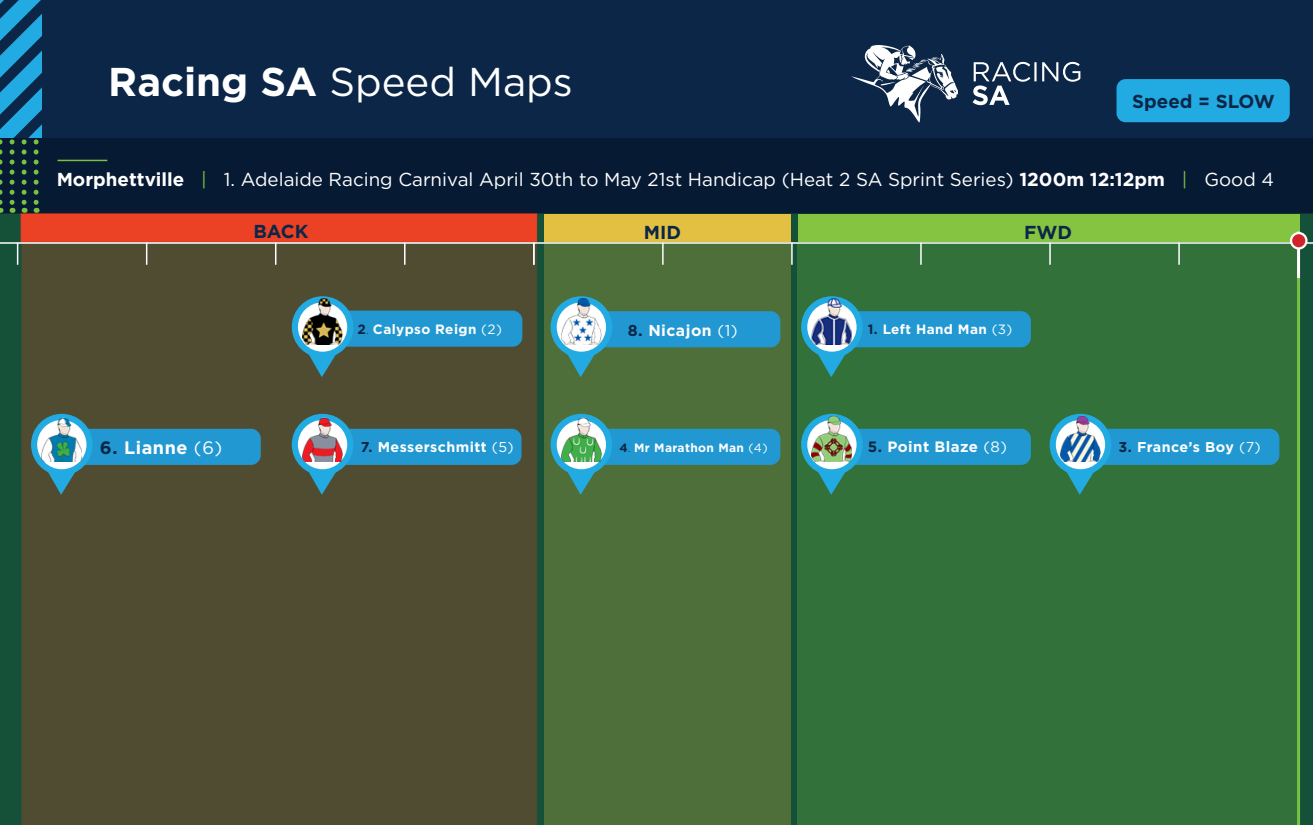
<style>
.page{position:relative;width:1313px;height:825px;background:#fff}
.page>*{position:absolute;margin:0;border:0;box-sizing:border-box;transform-origin:0 0}
.t1{font:40.2px "Gotham HTF";color:#fff}
.t2{font:18.75px "Gotham HTF";color:#fff}
.t3{font:700 18.75px "Gotham HTF";color:#0c2647}
.t4{font:700 18px "Gotham HTF";letter-spacing:.03em;color:#fff}
.t5{font:700 15.75px "Gotham HTF";letter-spacing:.03em;color:#fff}
.t6{font:700 15px "Gotham HTF";letter-spacing:.03em;color:#fff}
.t7{font:700 14.25px "Gotham HTF";letter-spacing:.03em;color:#fff}
.t8{font:700 13.5px "Gotham HTF";letter-spacing:.03em;color:#fff}
.t9{font:700 12px "Gotham HTF";letter-spacing:.03em;color:#fff}
.s1{font-weight:700}
.s2{color:#79c142}
.s3{color:#0c2647}
.s4{font-family:"Minion Pro";font-weight:400;font-size:9px;color:#231f20}
.s5{font-family:"Gotham";font-weight:400}
</style>
<div class="page">
<div style="left:0;top:214px;width:1312px;height:611px;background:#155138"></div>
<div style="left:21px;top:213px;width:516px;height:29px;background:#eb4225;border:1px solid #eb3e26"></div>
<div style="left:544px;top:214px;width:246px;height:28px;background:#e3c042"></div>
<div style="left:797px;top:214px;width:502px;height:28px;background:#84c440"></div>
<div style="left:22px;top:244px;width:515px;height:581px;background:#504c32"></div>
<div style="left:544px;top:243px;width:246px;height:582px;background:#4e6f3a"></div>
<div style="left:797px;top:244px;width:500px;height:581px;background:#33713a"></div>
<div style="left:0;top:0;width:1312px;height:213px;background:#0c2647"></div>
<hr style="left:0;top:242px;width:1312px;height:2px;background:#fff">
<div style="left:0;top:138px;width:1312px;height:76px;background:#071a34"></div>
<svg style="left:17px;top:244px;width:1px;height:21px"></svg>
<svg style="left:146px;top:244px;width:1px;height:21px"></svg>
<svg style="left:275px;top:244px;width:1px;height:21px"></svg>
<svg style="left:404px;top:244px;width:1px;height:21px"></svg>
<hr style="left:57px;top:160px;width:50px;height:1px;background:#79c142">
<svg style="left:972px;top:62px;width:108px;height:43px"></svg>
<svg style="left:851px;top:45px;width:107px;height:77px"></svg>
<svg style="left:533px;top:244px;width:1px;height:21px"></svg>
<svg style="left:662px;top:244px;width:1px;height:21px"></svg>
<svg style="left:791px;top:243px;width:1px;height:22px"></svg>
<svg style="left:920px;top:243px;width:1px;height:22px"></svg>
<svg style="left:1049px;top:243px;width:1px;height:22px"></svg>
<svg style="left:1178px;top:243px;width:1px;height:22px"></svg>
<svg style="left:0;top:0;width:42px;height:213px"></svg>
<hr style="left:1297px;top:277px;width:3px;height:548px;background:#79c142">
<hr style="left:1297px;top:232px;width:3px;height:46px;background:#fff">
<svg style="left:1291px;top:233px;width:15px;height:15px"></svg>
<div style="left:1289px;top:232px;width:18px;height:18px;border:2px solid #fff;border-radius:50%"></div>
<svg style="left:550px;top:414px;width:230px;height:81px"></svg>
<img style="left:561px;top:416px;width:40px;height:46px">
<svg style="left:550px;top:296px;width:230px;height:81px"></svg>
<img style="left:561px;top:299px;width:40px;height:45px">
<svg style="left:292px;top:414px;width:229px;height:81px;background:#3f717b"></svg>
<img style="left:302px;top:416px;width:40px;height:46px">
<svg style="left:31px;top:414px;width:230px;height:81px;background:#3f717b"></svg>
<img style="left:41px;top:416px;width:41px;height:46px">
<svg style="left:292px;top:296px;width:230px;height:81px;background:#3f717b"></svg>
<img style="left:302px;top:298px;width:40px;height:46px">
<svg style="left:801px;top:414px;width:229px;height:81px"></svg>
<img style="left:811px;top:416px;width:40px;height:46px">
<svg style="left:801px;top:296px;width:229px;height:81px"></svg>
<img style="left:811px;top:299px;width:40px;height:45px">
<svg style="left:1049px;top:414px;width:230px;height:81px"></svg>
<img style="left:1060px;top:416px;width:40px;height:46px">
<div style="left:1116px;top:79px;width:173px;height:43px;background:#22abe2;border-radius:9px"></div>
<p class="t1" style="left:108px;top:59px;width:466px"><span class="s1">Racing SA</span> Speed Maps</p>
<p class="t3" style="left:1132px;top:90px;width:144px">Speed = SLOW</p>
<p class="t2" style="left:57px;top:169px;width:1218px"><span class="s1">Morphettville</span> <span class="s2">|</span> 1. Adelaide Racing Carnival April 30th to May 21st Handicap (Heat 2 SA Sprint Series) <span class="s1">1200m 12:12pm</span> <span class="s2">|</span> Good 4</p>
<p class="t3" style="left:253px;top:220px;width:57px">BACK</p>
<p class="t3" style="left:644px;top:222px;width:39px">MID</p>
<p class="t3" style="left:1024px;top:221px;width:49px">FWD</p>
<p class="t8" style="left:358px;top:321px;width:146px"><span class="s3">2</span><span class="s4">.</span> Calypso Reign <span class="s5">(2)</span></p>
<p class="t4" style="left:100px;top:437px;width:124px"><span class="s3">6.</span> Lianne <span class="s5">(6)</span></p>
<p class="t7" style="left:361px;top:439px;width:155px"><span class="s3">7.</span> Messerschmitt <span class="s5">(5)</span></p>
<p class="t5" style="left:628px;top:321px;width:111px"><span class="s3">8.</span> Nicajon <span class="s5">(1)</span></p>
<p class="t9" style="left:619px;top:440px;width:149px"><span class="s3">4</span><span class="s4">.</span> Mr Marathon Man <span class="s5">(4)</span></p>
<p class="t8" style="left:868px;top:321px;width:146px"><span class="s3">1.</span> Left Hand Man <span class="s5">(3)</span></p>
<p class="t6" style="left:868px;top:438px;width:141px"><span class="s3">5.</span> Point Blaze <span class="s5">(8)</span></p>
<p class="t7" style="left:1118px;top:439px;width:144px"><span class="s3">3.</span> France’s Boy <span class="s5">(7)</span></p>
</div>
